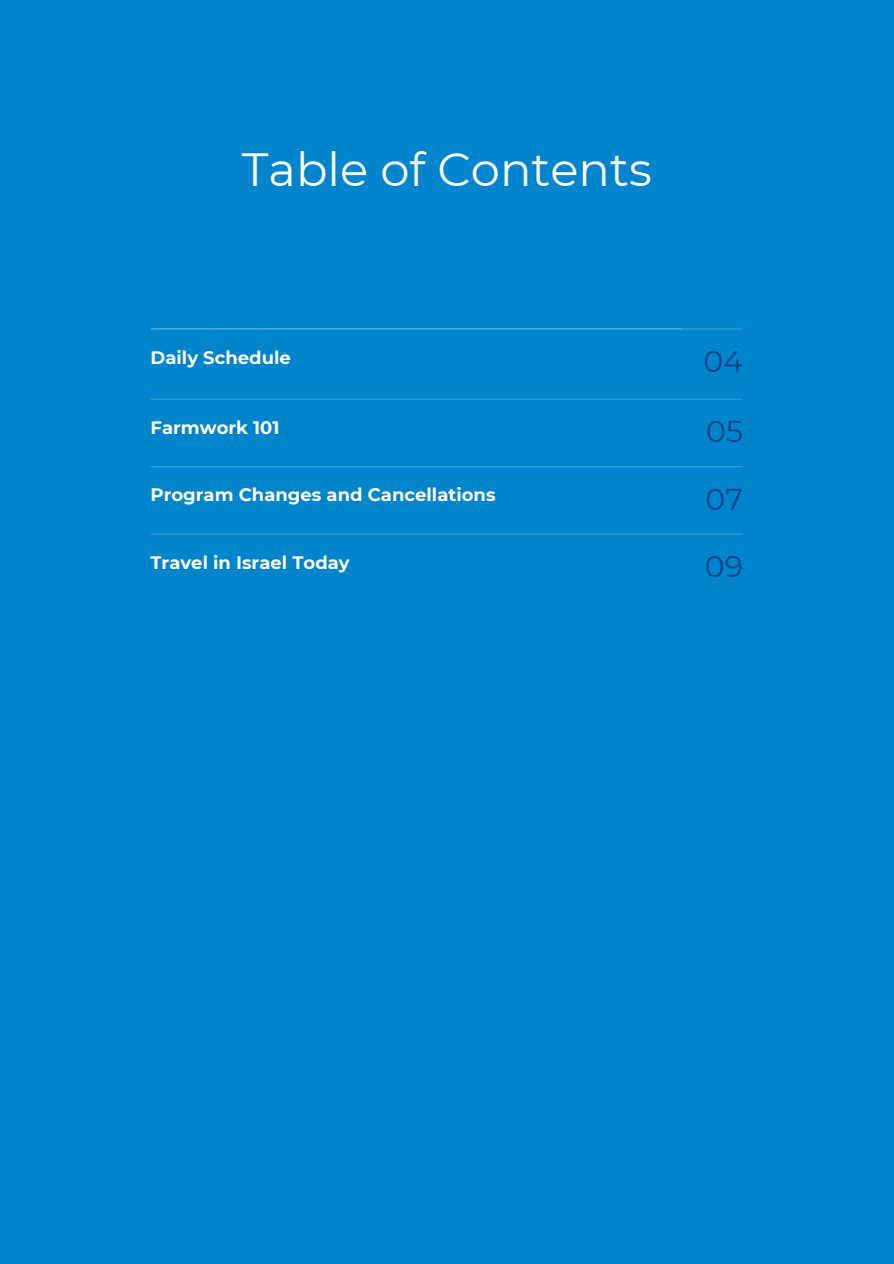
<style>
.page{position:relative;width:894px;height:1264px;background:#fff}
.page>*{position:absolute;margin:0;border:0;box-sizing:border-box;transform-origin:0 0}
.t1{font:46.5px "Montserrat";color:#fff}
.t2{font:30px "Montserrat";color:#024089}
.t3{font:700 18px "Montserrat";color:#fff}
</style>
<div class="page">
<div style="left:0;top:0;width:893px;height:1263px;background:#0084cc"></div>
<hr style="left:151px;top:328px;width:591px;height:1px;background:#fff">
<hr style="left:151px;top:398px;width:591px;height:2px;background:#fff">
<hr style="left:151px;top:466px;width:591px;height:1px;background:#fff">
<hr style="left:151px;top:533px;width:591px;height:1px;background:#fff">
<p class="t1" style="left:242px;top:141px;width:411px">Table of Contents</p>
<p class="t3" style="left:150px;top:346px;width:142px">Daily Schedule</p>
<h1 class="t2" style="left:703px;top:343px;width:41px">04</h1>
<p class="t3" style="left:150px;top:416px;width:130px">Farmwork 101</p>
<p class="t2" style="left:706px;top:413px;width:38px">05</p>
<p class="t3" style="left:150px;top:484px;width:346px">Program Changes and Cancellations</p>
<p class="t2" style="left:705px;top:480px;width:39px">07</p>
<p class="t3" style="left:150px;top:551px;width:201px">Travel in Israel Today</p>
<p class="t2" style="left:704px;top:548px;width:40px">09</p>
</div>
